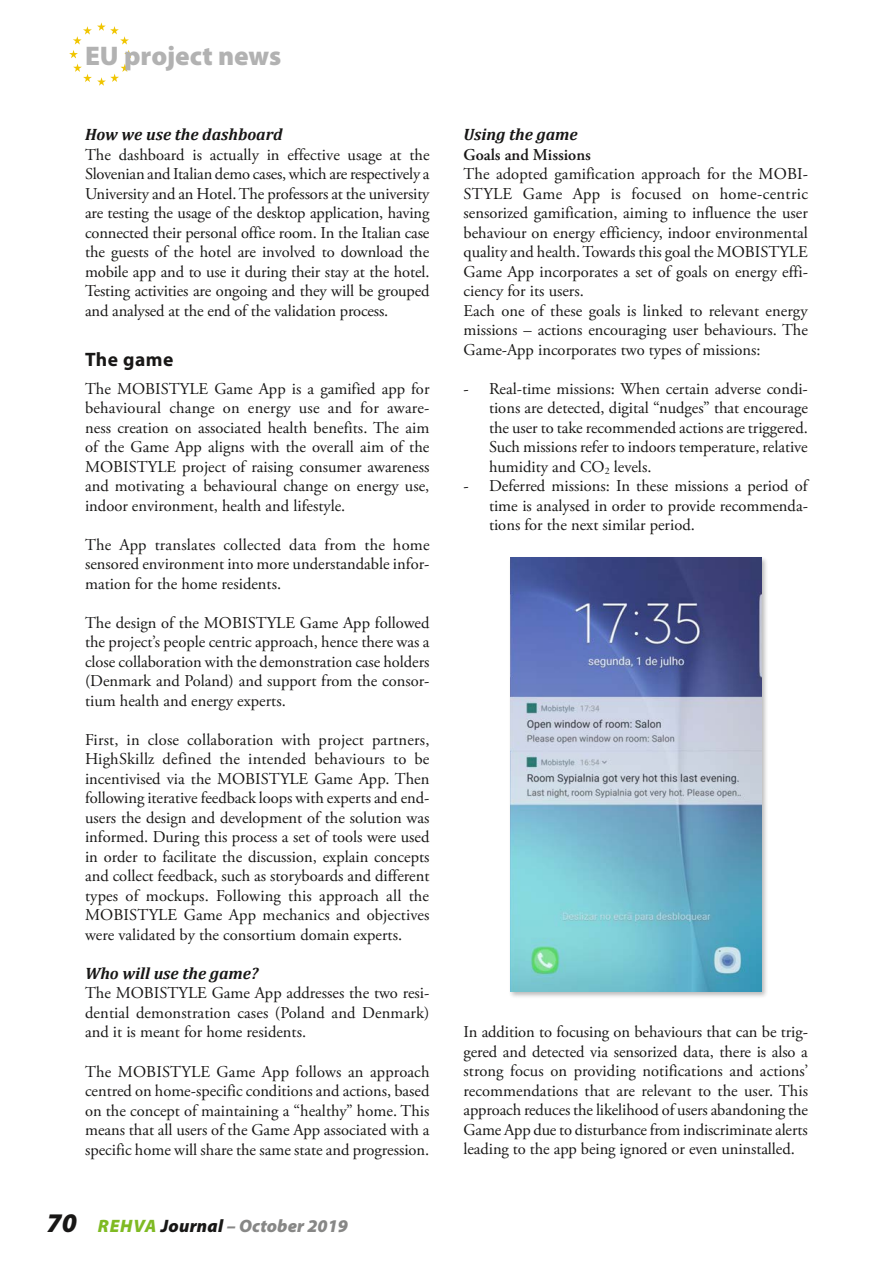
<style>
.page{position:relative;width:893px;height:1263px;background:#fff}
.page>*{position:absolute;margin:0;border:0;box-sizing:border-box;transform-origin:0 0}
.t1{font:900 27px "Myriad Pro";color:#b2b2b2}
.t2{font:700 19.5px "Myriad Pro";letter-spacing:.025em;color:#181716}
.t3{font:italic 900 18px "Myriad Pro";letter-spacing:.015em;color:#878786}
.t4{font:16.5px/19.5px "Adobe Garamond Pro";color:#181716;text-align:justify}
.t5{font:italic 700 16.5px "Cambria";color:#181716}
.t6{font:600 16.5px "Adobe Garamond Pro";color:#181716}
.s1{font-size:27px;color:#181716}
.s2{color:#7fba23}
.s3{color:#181716}
</style>
<div class="page">
<svg style="left:73px;top:64px;width:56px;height:22px"></svg>
<svg style="left:69px;top:22px;width:64px;height:36px"></svg>
<div style="left:508px;top:556px;width:261px;height:443px;background:#181716;opacity:.3"></div>
<img style="left:510px;top:557px;width:251px;height:434px">
<h1 class="t1" style="left:85px;top:37px;width:198px">EU project news</h1>
<p class="t5" style="left:85px;top:123px;width:199px">How we use the dashboard</p>
<p class="t4" style="left:85px;top:145px;width:346px">The dashboard is actually in effective usage at the Slovenian and Italian demo cases, which are respectively a University and an Hotel. The professors at the university are testing the usage of the desktop application, having connected their personal office room. In the Italian case the guests of the hotel are involved to download the mobile app and to use it during their stay at the hotel.<br>Testing activities are ongoing and they will be grouped and analysed at the end of the validation process.</p>
<p class="t2" style="left:85px;top:346px;width:90px">The game</p>
<p class="t4" style="left:85px;top:379px;width:346px">The MOBISTYLE Game App is a gamified app for behavioural change on energy use and for aware&shy;ness creation on associated health benefits. The aim of the Game App aligns with the overall aim of the MOBISTYLE project of raising consumer awareness and motivating a behavioural change on energy use, indoor environment, health and lifestyle.</p>
<p class="t4" style="left:85px;top:535px;width:346px">The App translates collected data from the home sensored environment into more understandable infor&shy;mation for the home residents.</p>
<p class="t4" style="left:85px;top:613px;width:346px">The design of the MOBISTYLE Game App followed the project’s people centric approach, hence there was a close collaboration with the demonstration case holders (Denmark and Poland) and support from the consor&shy;tium health and energy experts.</p>
<p class="t4" style="left:85px;top:730px;width:346px">First, in close collaboration with project partners, HighSkillz defined the intended behaviours to be incentivised via the MOBISTYLE Game App. Then following iterative feedback loops with experts and end&shy;users the design and development of the solution was informed. During this process a set of tools were used in order to facilitate the discussion, explain concepts and collect feedback, such as storyboards and different types of mockups. Following this approach all the MOBISTYLE Game App mechanics and objectives were validated by the consortium domain experts.</p>
<p class="t5" style="left:85px;top:962px;width:175px">Who will use the game?</p>
<p class="t4" style="left:85px;top:984px;width:346px">The MOBISTYLE Game App addresses the two resi&shy;dential demonstration cases (Poland and Denmark) and it is meant for home residents.</p>
<p class="t4" style="left:85px;top:1062px;width:346px">The MOBISTYLE Game App follows an approach centred on home-specific conditions and actions, based on the concept of maintaining a “healthy” home. This means that all users of the Game App associated with a specific home will share the same state and progression.</p>
<p class="t3" style="left:47px;top:1214px;width:303px"><span class="s1">70</span> <span class="s2">REHVA</span> <span class="s3">Journal</span> – October 2019</p>
<p class="t5" style="left:463px;top:123px;width:116px">Using the game</p>
<p class="t6" style="left:463px;top:145px;width:129px">Goals and Missions</p>
<p class="t4" style="left:463px;top:165px;width:346px;text-align:left">The adopted gamification approach for the MOBI-STYLE Game App is focused on home-centric sensorized gamification, aiming to influence the user behaviour on energy efficiency, indoor environmental quality and health. Towards this goal the MOBISTYLE Game App incorporates a set of goals on energy effi&shy;ciency for its users.<br>Each one of these goals is linked to relevant energy missions – actions encouraging user behaviours. The Game-App incorporates two types of missions:</p>
<p class="t4" style="left:489px;top:380px;width:320px;text-indent:-26px">- Real-time missions: When certain adverse condi&shy;tions are detected, digital “nudges” that encourage the user to take recommended actions are triggered.<br>Such missions refer to indoors temperature, relative humidity and CO<sub>2</sub> levels.</p>
<p class="t4" style="left:489px;top:477px;width:320px;text-indent:-26px">- Deferred missions: In these missions a period of time is analysed in order to provide recommenda&shy;tions for the next similar period.</p>
<p class="t4" style="left:463px;top:1023px;width:346px">In addition to focusing on behaviours that can be trig&shy;gered and detected via sensorized data, there is also a strong focus on providing notifications and actions’ recommendations that are relevant to the user. This approach reduces the likelihood of users abandoning the Game App due to disturbance from indiscriminate alerts leading to the app being ignored or even uninstalled.</p>
</div>
